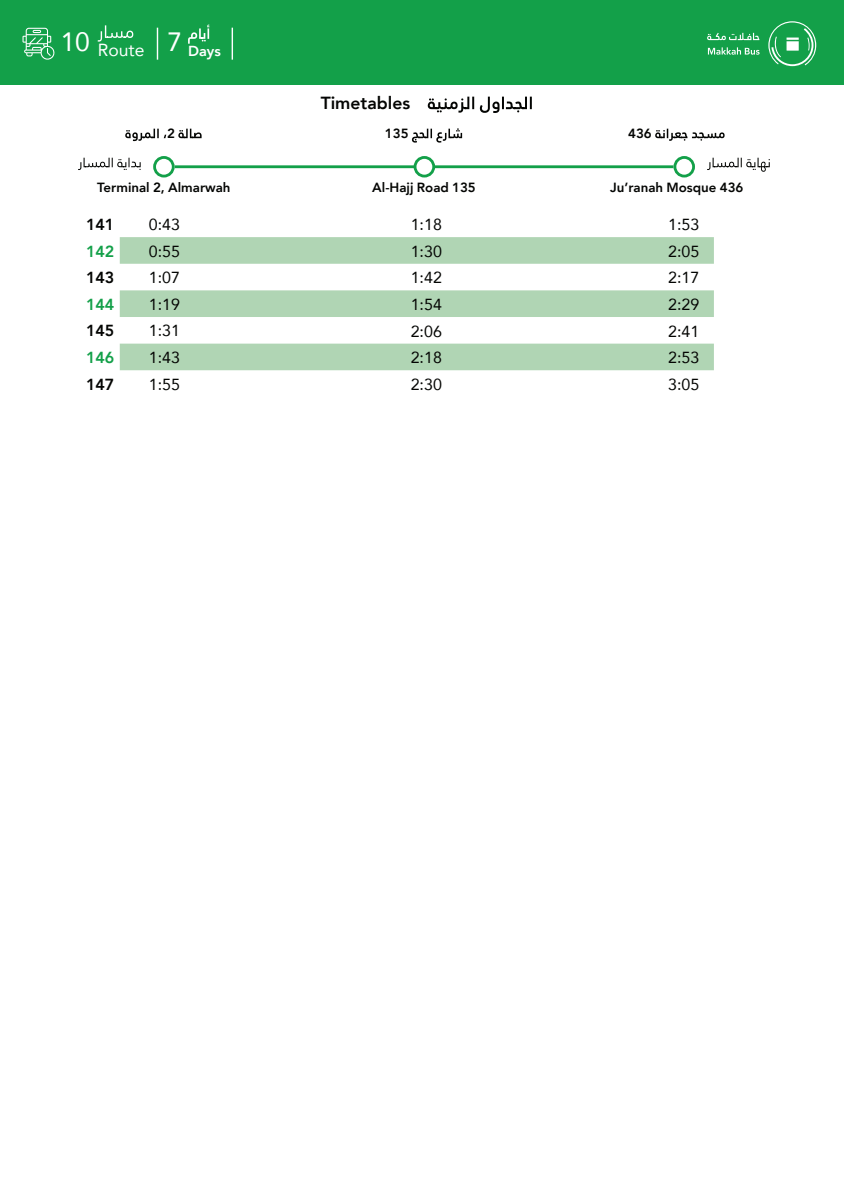
<style>
.page{position:relative;width:844px;height:1191px;background:#fff}
.page>*{position:absolute;margin:0;border:0;box-sizing:border-box;transform-origin:0 0}
.t1{font:17.5px "Janna LT";color:#fff}
.t2{font:700 17.5px "Janna LT";color:#040503}
.t3{font:16px/26.6px "Janna LT";color:#040503;text-align:justify}
.t4{font:700 16px "Janna LT";color:#040503}
.t5{font:700 16px "Janna LT";color:#13a049}
.t6{font:700 13.3px "Janna LT";color:#040503}
.s1{font-weight:700;font-size:14.5px}
</style>
<div class="page">
<div style="left:0;top:0;width:843px;height:84px;background:#13a049"></div>
<svg style="left:768px;top:21px;width:48px;height:45px"></svg>
<svg style="left:707px;top:47px;width:52px;height:8px"></svg>
<svg style="left:707px;top:33px;width:52px;height:7px"></svg>
<svg style="left:22px;top:28px;width:33px;height:32px"></svg>
<hr style="left:157px;top:28px;width:1px;height:32px;background:#fff">
<hr style="left:231px;top:28px;width:2px;height:32px;background:#fff">
<svg style="left:188px;top:25px;width:21px;height:19px"></svg>
<svg style="left:98px;top:25px;width:35px;height:17px"></svg>
<svg style="left:655px;top:129px;width:69px;height:12px"></svg>
<svg style="left:412px;top:128px;width:50px;height:15px"></svg>
<svg style="left:78px;top:158px;width:63px;height:12px"></svg>
<svg style="left:707px;top:158px;width:62px;height:14px"></svg>
<hr style="left:175px;top:165px;width:498px;height:3px;background:#13a049">
<div style="left:153px;top:156px;width:22px;height:21px;border:3px solid #13a049;border-radius:50%"></div>
<div style="left:673px;top:156px;width:21px;height:21px;border:3px solid #13a049;border-radius:50%"></div>
<div style="left:415px;top:157px;width:18px;height:19px;background:#fff;border-radius:50%"></div>
<div style="left:413px;top:156px;width:22px;height:21px;border:3px solid #13a049;border-radius:50%"></div>
<svg style="left:120px;top:237px;width:593px;height:133px;fill:#b0d5b4"></svg>
<svg style="left:427px;top:97px;width:104px;height:16px"></svg>
<svg style="left:125px;top:129px;width:41px;height:12px"></svg>
<svg style="left:178px;top:129px;width:23px;height:9px"></svg>
<p class="t1" style="left:61px;top:40px;width:162px"><sup>10</sup> Route <sup>7</sup> <span class="s1">Days</span></p>
<p class="t6" style="left:167px;top:126px;width:9px">2</p>
<p class="t2" style="left:320px;top:93px;width:91px">Timetables</p>
<p class="t6" style="left:385px;top:126px;width:25px">135</p>
<p class="t6" style="left:628px;top:126px;width:25px">436</p>
<p class="t6" style="left:97px;top:180px;width:135px">Terminal 2, Almarwah</p>
<p class="t6" style="left:372px;top:180px;width:105px">Al-Hajj Road 135</p>
<p class="t4" style="left:86px;top:215px;width:30px">141</p>
<p class="t5" style="left:86px;top:242px;width:30px">142</p>
<p class="t4" style="left:86px;top:268px;width:30px">143</p>
<p class="t5" style="left:86px;top:295px;width:30px">144</p>
<p class="t4" style="left:86px;top:322px;width:30px">145</p>
<p class="t5" style="left:86px;top:348px;width:30px">146</p>
<p class="t4" style="left:86px;top:375px;width:30px">147</p>
<p class="t6" style="left:610px;top:180px;width:135px">Ju’ranah Mosque 436</p>
<p class="t3" style="left:149px;top:211px;width:33px">0:43<br>0:55<br>1:07<br>1:19<br>1:31<br>1:43<br>1:55</p>
<p class="t3" style="left:410px;top:211px;width:33px">1:18<br>1:30<br>1:42<br>1:54<br>2:06<br>2:18<br>2:30</p>
<p class="t3" style="left:668px;top:211px;width:33px">1:53<br>2:05<br>2:17<br>2:29<br>2:41<br>2:53<br>3:05</p>
</div>
